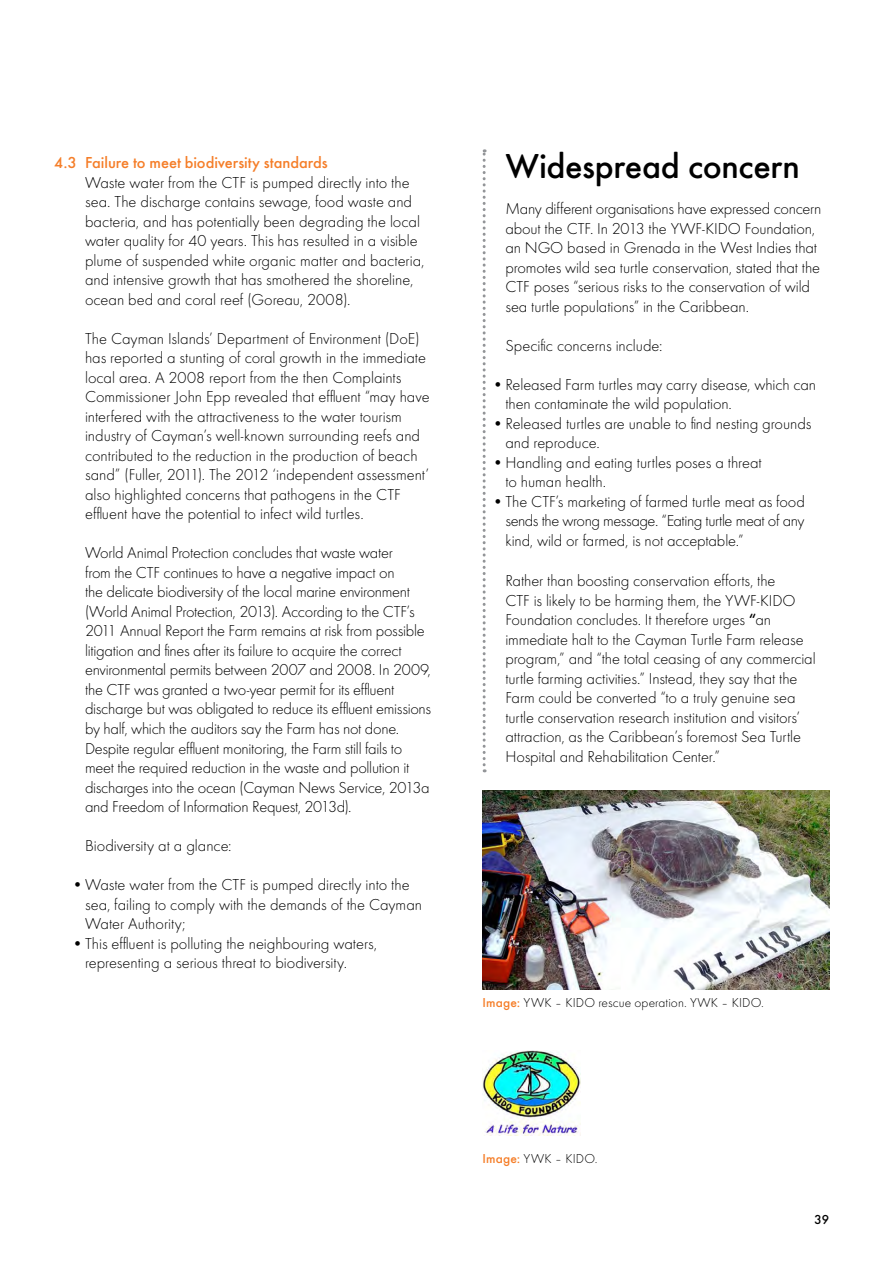
<style>
.page{position:relative;width:893px;height:1263px;background:#fff}
.page>*{position:absolute;margin:0;border:0;box-sizing:border-box;transform-origin:0 0}
.t1{font:500 36px "Futura Round";letter-spacing:-.01em;color:#000}
.t2{font:300 16.5px/19.5px "Futura Round";letter-spacing:-.005em;color:#000}
.t3{font:500 16.5px "Futura Round";letter-spacing:-.005em;color:#f57e29}
.t4{font:300 13.5px "Futura Round";letter-spacing:.01em;color:#000}
.t5{font:500 13.5px "Futura Round";color:#000}
.s1{font-weight:500}
.s2{font-weight:500;color:#f57e29}
</style>
<div class="page">
<img style="left:483px;top:1050px;width:97px;height:85px">
<img style="left:483px;top:791px;width:346px;height:198px">
<svg style="left:483px;top:149px;width:3px;height:623px"></svg>
<p class="t3" style="left:55px;top:151px;width:275px">4.3 Failure to meet biodiversity standards</p>
<p class="t2" style="left:85px;top:172px;width:341px">Waste water from the CTF is pumped directly into the sea. The discharge contains sewage, food waste and bacteria, and has potentially been degrading the local water quality for 40 years. This has resulted in a visible plume of suspended white organic matter and bacteria, and intensive growth that has smothered the shoreline, ocean bed and coral reef (Goreau, 2008).</p>
<p class="t2" style="left:85px;top:328px;width:346px">The Cayman Islands’ Department of Environment (DoE) has reported a stunting of coral growth in the immediate local area. A 2008 report from the then Complaints Commissioner John Epp revealed that effluent “may have interfered with the attractiveness to the water tourism industry of Cayman’s well-known surrounding reefs and contributed to the reduction in the production of beach sand” (Fuller, 2011). The 2012 ‘independent assessment’ also highlighted concerns that pathogens in the CTF effluent have the potential to infect wild turtles.</p>
<p class="t2" style="left:85px;top:543px;width:348px">World Animal Protection concludes that waste water<br>from the CTF continues to have a negative impact on<br>the delicate biodiversity of the local marine environment (World Animal Protection, 2013). According to the CTF’s 2011 Annual Report the Farm remains at risk from possible litigation and fines after its failure to acquire the correct environmental permits between 2007 and 2008. In 2009, the CTF was granted a two-year permit for its effluent discharge but was obligated to reduce its effluent emissions by half, which the auditors say the Farm has not done.<br>Despite regular effluent monitoring, the Farm still fails to meet the required reduction in the waste and pollution it discharges into the ocean (Cayman News Service, 2013a and Freedom of Information Request, 2013d).</p>
<p class="t2" style="left:85px;top:835px;width:148px">Biodiversity at a glance:</p>
<p class="t2" style="left:85px;top:874px;width:338px;text-indent:-13px">• Waste water from the CTF is pumped directly into the sea, failing to comply with the demands of the Cayman<br>Water Authority;</p>
<p class="t2" style="left:85px;top:933px;width:293px;text-indent:-13px">• This effluent is polluting the neighbouring waters, representing a serious threat to biodiversity.</p>
<h1 class="t1" style="left:505px;top:139px;width:296px">Widespread concern</h1>
<p class="t2" style="left:505px;top:198px;width:318px">Many different organisations have expressed concern about the CTF. In 2013 the YWF-KIDO Foundation, an NGO based in Grenada in the West Indies that promotes wild sea turtle conservation, stated that the CTF poses “serious risks to the conservation of wild sea turtle populations” in the Caribbean.</p>
<p class="t2" style="left:505px;top:335px;width:159px">Specific concerns include:</p>
<p class="t2" style="left:505px;top:374px;width:312px;text-indent:-13px">• Released Farm turtles may carry disease, which can then contaminate the wild population.</p>
<p class="t2" style="left:505px;top:413px;width:308px;text-indent:-13px">• Released turtles are unable to find nesting grounds and reproduce.</p>
<p class="t2" style="left:505px;top:452px;width:258px;text-indent:-13px">• Handling and eating turtles poses a threat to human health.</p>
<p class="t2" style="left:505px;top:491px;width:301px;text-align:justify;text-indent:-13px">• The CTF’s marketing of farmed turtle meat as food sends the wrong message. “Eating turtle meat of any kind, wild or farmed, is not acceptable.”</p>
<p class="t2" style="left:505px;top:570px;width:312px">Rather than boosting conservation efforts, the<br>CTF is likely to be harming them, the YWF-KIDO Foundation concludes. It therefore urges <span class="s1">“</span>an immediate halt to the Cayman Turtle Farm release program,” and “the total ceasing of any commercial turtle farming activities.” Instead, they say that the Farm could be converted “to a truly genuine sea turtle conservation research institution and visitors’ attraction, as the Caribbean’s foremost Sea Turtle Hospital and Rehabilitation Center.”</p>
<p class="t4" style="left:483px;top:993px;width:283px"><span class="s2">Image:</span> YWK – KIDO rescue operation. YWK – KIDO.</p>
<p class="t4" style="left:483px;top:1149px;width:116px"><span class="s2">Image:</span> YWK – KIDO.</p>
<p class="t5" style="left:815px;top:1209px;width:16px">39</p>
</div>
